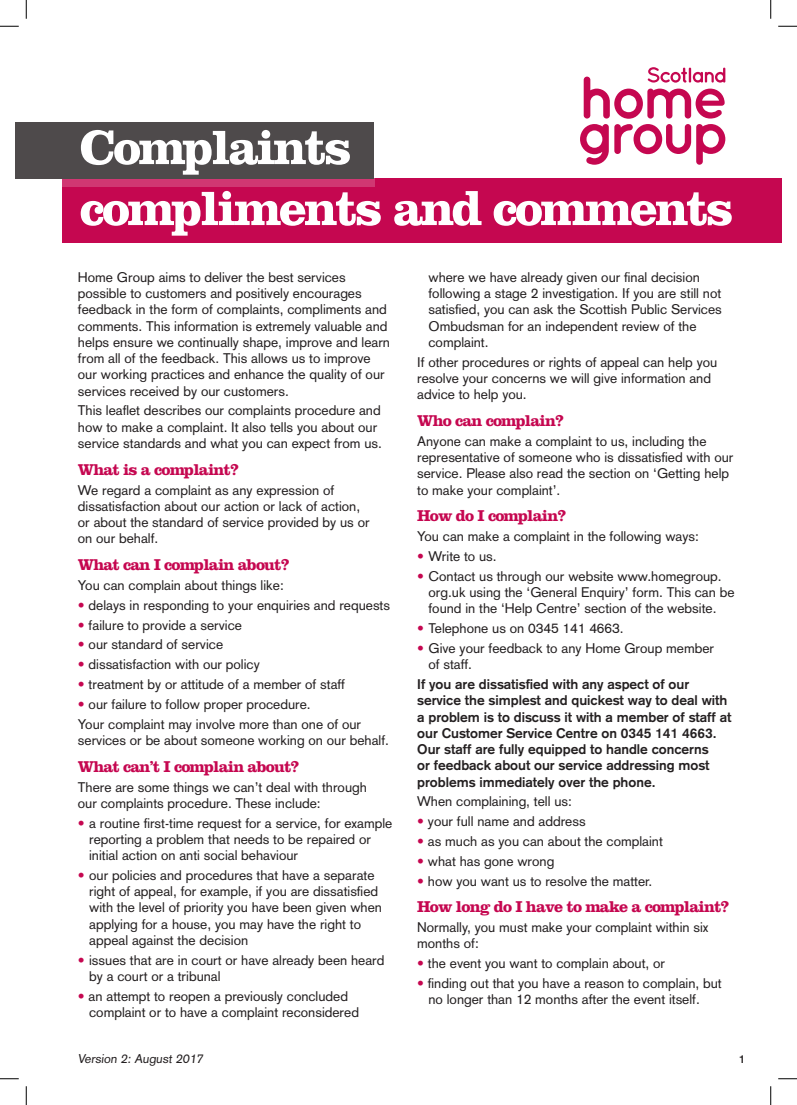
<style>
.page{position:relative;width:797px;height:1105px;background:#fff}
.page>*{position:absolute;margin:0;border:0;box-sizing:border-box;transform-origin:0 0}
.t1{font:700 50px "Clarendon";letter-spacing:-.05em;color:#fff}
.t2{font:700 16.25px "Clarendon";letter-spacing:-.05em;color:#c50750}
.t3{font:13.75px/16.2px "Akzidenz Grotesk";color:#231f20}
.t4{font:700 13.75px/16.2px "Akzidenz Grotesk";color:#231f20}
.t5{font:12.5px "Akzidenz Grotesk";color:#231f20}
.t6{font:700 11.25px "Akzidenz Grotesk";color:#231f20}
.s1{color:#c50750}
</style>
<div class="page">
<div style="left:62px;top:179px;width:719px;height:64px;background:#c50750"></div>
<svg style="left:16px;top:122px;width:358px;height:65px;background:#5e4a52"></svg>
<svg style="left:580px;top:67px;width:145px;height:98px"></svg>
<svg style="left:0;top:25px;width:19px;height:2px"></svg>
<svg style="left:778px;top:25px;width:19px;height:2px"></svg>
<svg style="left:0;top:1078px;width:19px;height:1px"></svg>
<svg style="left:778px;top:1078px;width:19px;height:1px"></svg>
<svg style="left:25px;top:0;width:2px;height:19px"></svg>
<svg style="left:25px;top:1086px;width:2px;height:19px"></svg>
<svg style="left:770px;top:0;width:1px;height:19px"></svg>
<svg style="left:770px;top:1086px;width:1px;height:19px"></svg>
<p class="t1" style="left:80px;top:117px;width:273px">Complaints</p>
<p class="t1" style="left:80px;top:178px;width:655px">compliments and comments</p>
<p class="t3" style="left:78px;top:269px;width:314px">Home Group aims to deliver the best services possible to customers and positively encourages feedback in the form of complaints, compliments and comments. This information is extremely valuable and helps ensure we continually shape, improve and learn from all of the feedback. This allows us to improve our working practices and enhance the quality of our services received by our customers.</p>
<p class="t3" style="left:78px;top:402px;width:305px">This leaflet describes our complaints procedure and how to make a complaint. It also tells you about our service standards and what you can expect from us.</p>
<p class="t2" style="left:78px;top:459px;width:163px">What is a complaint?</p>
<p class="t3" style="left:78px;top:482px;width:293px">We regard a complaint as any expression of dissatisfaction about our action or lack of action, or about the standard of service provided by us or on our behalf.</p>
<p class="t2" style="left:78px;top:555px;width:213px">What can I complain about?</p>
<p class="t3" style="left:78px;top:577px;width:207px">You can complain about things like:</p>
<p class="t3" style="left:78px;top:597px;width:314px"><span class="s1">•</span> delays in responding to your enquiries and requests</p>
<p class="t3" style="left:78px;top:617px;width:166px"><span class="s1">•</span> failure to provide a service</p>
<p class="t3" style="left:78px;top:636px;width:147px"><span class="s1">•</span> our standard of service</p>
<p class="t3" style="left:78px;top:656px;width:183px"><span class="s1">•</span> dissatisfaction with our policy</p>
<p class="t3" style="left:78px;top:676px;width:268px"><span class="s1">•</span> treatment by or attitude of a member of staff</p>
<p class="t3" style="left:78px;top:696px;width:234px"><span class="s1">•</span> our failure to follow proper procedure.</p>
<p class="t3" style="left:78px;top:716px;width:312px">Your complaint may involve more than one of our services or be about someone working on our behalf.</p>
<p class="t2" style="left:78px;top:756px;width:223px">What can’t I complain about?</p>
<p class="t3" style="left:78px;top:778px;width:290px">There are some things we can’t deal with through our complaints procedure. These include:</p>
<p class="t3" style="left:89px;top:815px;width:305px;text-indent:-11px"><span class="s1">•</span> a routine first-time request for a service, for example reporting a problem that needs to be repaired or initial action on anti social behaviour</p>
<p class="t3" style="left:89px;top:867px;width:294px;text-indent:-11px"><span class="s1">•</span> our policies and procedures that have a separate right of appeal, for example, if you are dissatisfied with the level of priority you have been given when applying for a house, you may have the right to appeal against the decision</p>
<p class="t3" style="left:89px;top:952px;width:297px;text-indent:-11px"><span class="s1">•</span> issues that are in court or have already been heard by a court or a tribunal</p>
<p class="t3" style="left:89px;top:988px;width:271px;text-indent:-11px"><span class="s1">•</span> an attempt to reopen a previously concluded complaint or to have a complaint reconsidered</p>
<p class="t3" style="left:428px;top:269px;width:295px">where we have already given our final decision following a stage 2 investigation. If you are still not satisfied, you can ask the Scottish Public Services Ombudsman for an independent review of the complaint.</p>
<p class="t3" style="left:417px;top:354px;width:301px">If other procedures or rights of appeal can help you resolve your concerns we will give information and advice to help you.</p>
<p class="t2" style="left:417px;top:411px;width:148px">Who can complain?</p>
<p class="t3" style="left:417px;top:433px;width:318px">Anyone can make a complaint to us, including the representative of someone who is dissatisfied with our service. Please also read the section on ‘Getting help to make your complaint’.</p>
<p class="t2" style="left:417px;top:506px;width:151px">How do I complain?</p>
<p class="t3" style="left:417px;top:528px;width:283px">You can make a complaint in the following ways:</p>
<p class="t3" style="left:417px;top:548px;width:81px"><span class="s1">•</span> Write to us.</p>
<p class="t3" style="left:428px;top:568px;width:307px;text-indent:-11px"><span class="s1">•</span> Contact us through our website www.homegroup. org.uk using the ‘General Enquiry’ form. This can be found in the ‘Help Centre’ section of the website.</p>
<p class="t3" style="left:417px;top:620px;width:208px"><span class="s1">•</span> Telephone us on 0345 141 4663.</p>
<p class="t3" style="left:428px;top:640px;width:287px;text-indent:-11px"><span class="s1">•</span> Give your feedback to any Home Group member of staff.</p>
<p class="t4" style="left:417px;top:676px;width:316px">If you are dissatisfied with any aspect of our service the simplest and quickest way to deal with a problem is to discuss it with a member of staff at our Customer Service Centre on 0345 141 4663.<br>Our staff are fully equipped to handle concerns<br>or feedback about our service addressing most problems immediately over the phone.</p>
<p class="t3" style="left:417px;top:793px;width:156px">When complaining, tell us:</p>
<p class="t3" style="left:417px;top:813px;width:170px"><span class="s1">•</span> your full name and address</p>
<p class="t3" style="left:417px;top:833px;width:247px"><span class="s1">•</span> as much as you can about the complaint</p>
<p class="t3" style="left:417px;top:853px;width:139px"><span class="s1">•</span> what has gone wrong</p>
<p class="t3" style="left:417px;top:872px;width:237px"><span class="s1">•</span> how you want us to resolve the matter.</p>
<p class="t2" style="left:417px;top:897px;width:314px">How long do I have to make a complaint?</p>
<p class="t3" style="left:417px;top:919px;width:293px">Normally, you must make your complaint within six months of:</p>
<p class="t3" style="left:417px;top:955px;width:249px"><span class="s1">•</span> the event you want to complain about, or</p>
<p class="t3" style="left:428px;top:975px;width:295px;text-indent:-11px"><span class="s1">•</span> finding out that you have a reason to complain, but no longer than 12 months after the event itself.</p>
<p class="t5" style="left:78px;top:1052px;width:129px">Version 2: August 2017</p>
<p class="t6" style="left:738px;top:1052px;width:8px">1</p>
</div>
